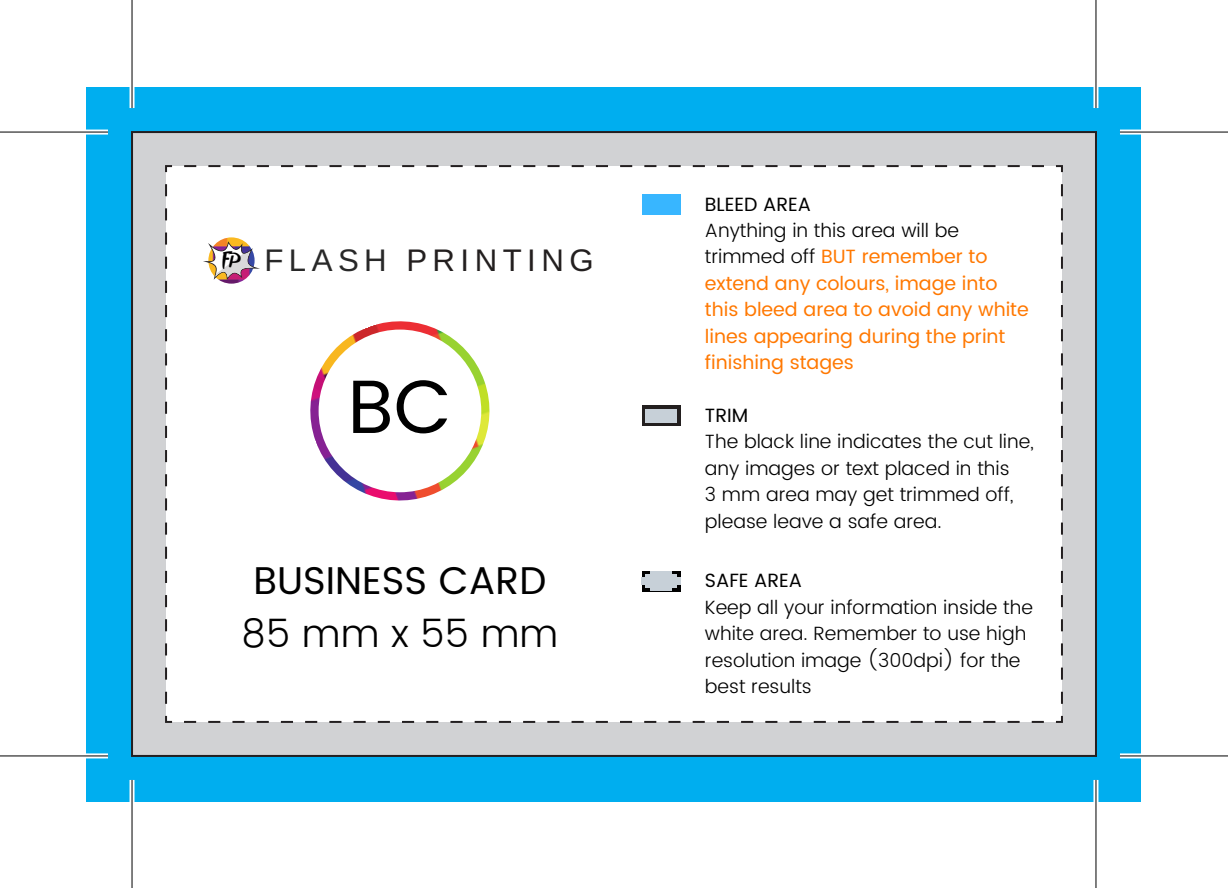
<style>
.page{position:relative;width:1228px;height:888px;background:#fff}
.page>*{position:absolute;margin:0;border:0;box-sizing:border-box;transform-origin:0 0}
.t1{font:75.2px "Poppins";color:#000}
.t2{font:38.8px "Poppins";color:#000}
.t3{font:300 38.8px "Poppins";color:#000}
.t4{font:31.2px "Arimo";letter-spacing:.175em;color:#231f1f}
.t5{font:300 19.2px/26.4px "Poppins";color:#000}
.t6{font:19.2px/26.4px "Poppins";color:#ff7800}
.t7{font:19.2px "Poppins";color:#000}
.s1{color:#282828}
.s2{font-weight:300;color:#000}
</style>
<div class="page">
<div style="left:87px;top:87px;width:1054px;height:714px;background:#00aeef"></div>
<div style="left:131px;top:131px;width:966px;height:626px;background:#d1d2d4;border:2px solid #231f20"></div>
<div style="left:166px;top:166px;width:896px;height:556px;background:#fff"></div>
<svg style="left:165px;top:715px;width:879px;height:8px"></svg>
<svg style="left:165px;top:165px;width:8px;height:539px"></svg>
<svg style="left:184px;top:165px;width:879px;height:8px"></svg>
<svg style="left:1056px;top:184px;width:7px;height:539px"></svg>
<div style="left:0;top:130px;width:108px;height:5px;background:#fff"></div>
<div style="left:1120px;top:130px;width:108px;height:5px;background:#fff"></div>
<svg style="left:0;top:753px;width:108px;height:5px"></svg>
<svg style="left:1120px;top:753px;width:108px;height:5px"></svg>
<hr style="left:130px;top:0;width:4px;height:108px;background:#fff">
<hr style="left:130px;top:780px;width:4px;height:108px;background:#fff">
<svg style="left:1093px;top:0;width:5px;height:108px"></svg>
<svg style="left:1093px;top:780px;width:5px;height:108px"></svg>
<hr style="left:0;top:131px;width:108px;height:2px;background:#000">
<hr style="left:1120px;top:131px;width:108px;height:2px;background:#000">
<hr style="left:0;top:755px;width:108px;height:1px;background:#000">
<hr style="left:1120px;top:755px;width:108px;height:1px;background:#000">
<hr style="left:131px;top:0;width:2px;height:108px;background:#000">
<hr style="left:131px;top:780px;width:2px;height:108px;background:#000">
<hr style="left:1095px;top:0;width:1px;height:108px;background:#000">
<hr style="left:1095px;top:780px;width:1px;height:108px;background:#000">
<div style="left:642px;top:194px;width:38px;height:20px;background:#38b6ff"></div>
<div style="left:642px;top:406px;width:38px;height:20px;background:#231f1f"></div>
<div style="left:642px;top:571px;width:38px;height:20px;background:#000"></div>
<div style="left:645px;top:409px;width:32px;height:13px;background:#c7d0d8"></div>
<div style="left:645px;top:574px;width:32px;height:14px;background:#c7d0d8"></div>
<div style="left:642px;top:577px;width:17px;height:8px;background:#c7d0d8"></div>
<div style="left:663px;top:577px;width:17px;height:8px;background:#c7d0d8"></div>
<div style="left:650px;top:571px;width:22px;height:10px;background:#c7d0d8"></div>
<div style="left:650px;top:580px;width:22px;height:11px;background:#c7d0d8"></div>
<img style="left:208px;top:237px;width:47px;height:47px;border-radius:50%">
<svg style="left:203px;top:241px;width:57px;height:39px"></svg>
<img style="left:310px;top:321px;width:180px;height:180px">
<div style="left:319px;top:329px;width:162px;height:163px;background:#fff;border-radius:50%"></div>
<h3 class="t4" style="left:222px;top:243px;width:373px"><sup>FP</sup> <span class="s1">FLASH</span> PRINTING</h3>
<h1 class="t1" style="left:348px;top:363px;width:106px">BC</h1>
<h2 class="t2" style="left:254px;top:557px;width:294px">BUSINESS CARD</h2>
<h2 class="t3" style="left:242px;top:611px;width:318px">85 mm x 55 mm</h2>
<p class="t7" style="left:705px;top:193px;width:108px">BLEED AREA</p>
<p class="t6" style="left:705px;top:217px;width:325px"><span class="s2">Anything in this area will be trimmed off</span> BUT remember to extend any colours, image into this bleed area to avoid any white lines appearing during the print finishing stages</p>
<p class="t7" style="left:705px;top:404px;width:45px">TRIM</p>
<p class="t5" style="left:705px;top:428px;width:330px">The black line indicates the cut line, any images or text placed in this<br>3 mm area may get trimmed off, please leave a safe area.</p>
<p class="t7" style="left:705px;top:569px;width:99px">SAFE AREA</p>
<p class="t5" style="left:705px;top:594px;width:329px">Keep all your information inside the white area. Remember to use high resolution image (300dpi) for the best results</p>
</div>
